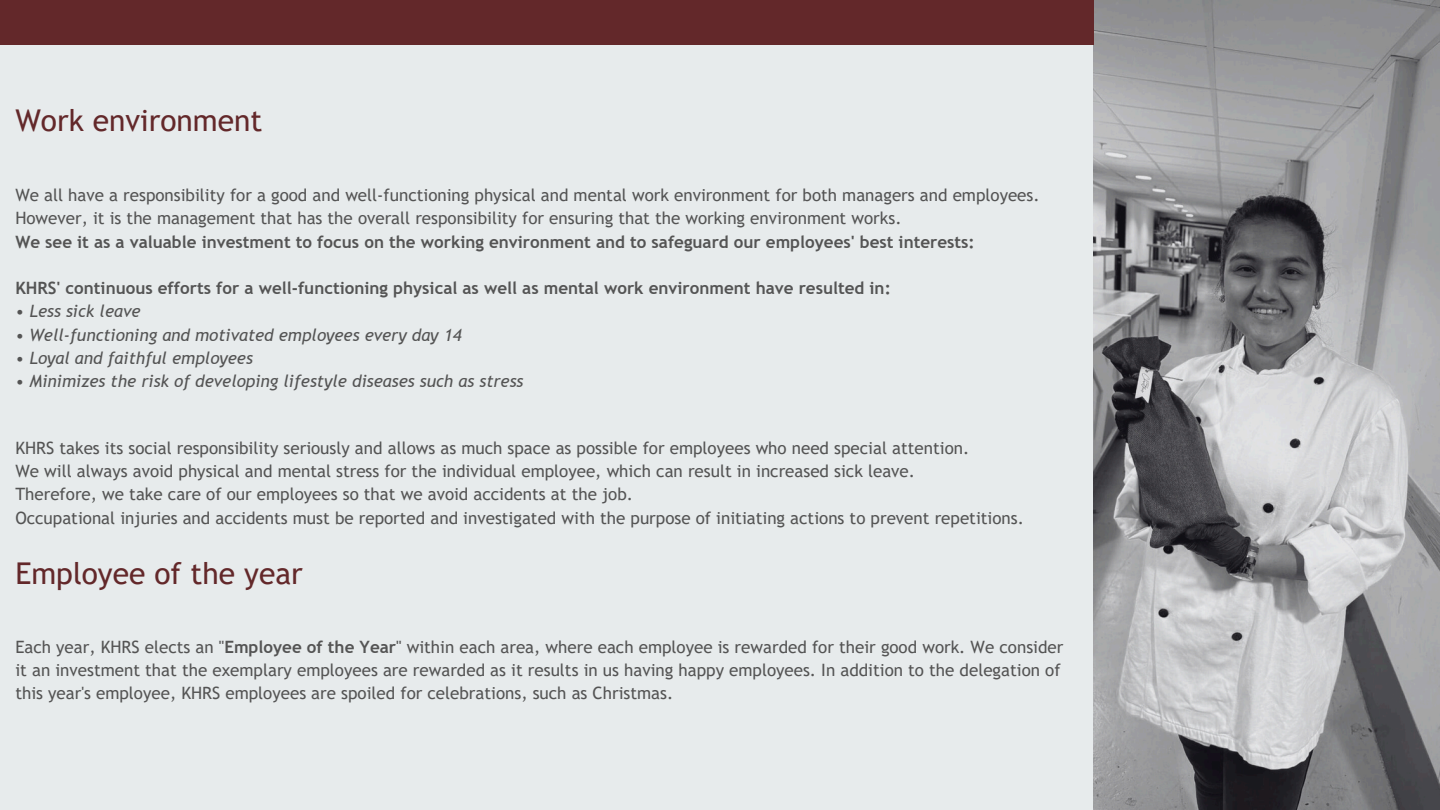
<style>
.page{position:relative;width:1440px;height:810px;background:#e7ebec}
.page>*{position:absolute;margin:0;border:0;box-sizing:border-box;transform-origin:0 0}
.t1{font:30px "Trebuchet MS";color:#63282a}
.t2{font:17px/23.2px "Trebuchet MS";color:#545454}
.t3{font:700 17px "Trebuchet MS";color:#545454}
.t4{font:italic 17px "Trebuchet MS";color:#545454}
.s1{font-weight:700}
</style>
<div class="page">
<img style="left:1094px;top:0;width:346px;height:810px">
<div style="left:0;top:0;width:1094px;height:44px;background:#63282a"></div>
<h1 class="t1" style="left:15px;top:102px;width:249px">Work environment</h1>
<p class="t2" style="left:15px;top:183px;width:1026px">We all have a responsibility for a good and well-functioning physical and mental work environment for both managers and employees.<br>However, it is the management that has the overall responsibility for ensuring that the working environment works.</p>
<p class="t3" style="left:15px;top:232px;width:961px">We see it as a valuable investment to focus on the working environment and to safeguard our employees' best interests:</p>
<p class="t3" style="left:15px;top:278px;width:877px">KHRS' continuous efforts for a well-functioning physical as well as mental work environment have resulted in:</p>
<p class="t4" style="left:15px;top:301px;width:127px">• Less sick leave</p>
<p class="t4" style="left:15px;top:325px;width:448px">• Well-functioning and motivated employees every day 14</p>
<p class="t4" style="left:15px;top:348px;width:239px">• Loyal and faithful employees</p>
<p class="t4" style="left:15px;top:371px;width:510px">• Minimizes the risk of developing lifestyle diseases such as stress</p>
<p class="t2" style="left:15px;top:436px;width:955px">KHRS takes its social responsibility seriously and allows as much space as possible for employees who need special attention.</p>
<p class="t2" style="left:15px;top:459px;width:901px">We will always avoid physical and mental stress for the individual employee, which can result in increased sick leave.</p>
<p class="t2" style="left:15px;top:483px;width:619px">Therefore, we take care of our employees so that we avoid accidents at the job.</p>
<p class="t2" style="left:15px;top:506px;width:1010px">Occupational injuries and accidents must be reported and investigated with the purpose of initiating actions to prevent repetitions.</p>
<h1 class="t1" style="left:15px;top:555px;width:289px">Employee of the year</h1>
<p class="t2" style="left:15px;top:635px;width:1050px">Each year, KHRS elects an "<span class="s1">Employee of the Year</span>" within each area, where each employee is rewarded for their good work. We consider it an investment that the exemplary employees are rewarded as it results in us having happy employees. In addition to the delegation of this year's employee, KHRS employees are spoiled for celebrations, such as Christmas.</p>
</div>
